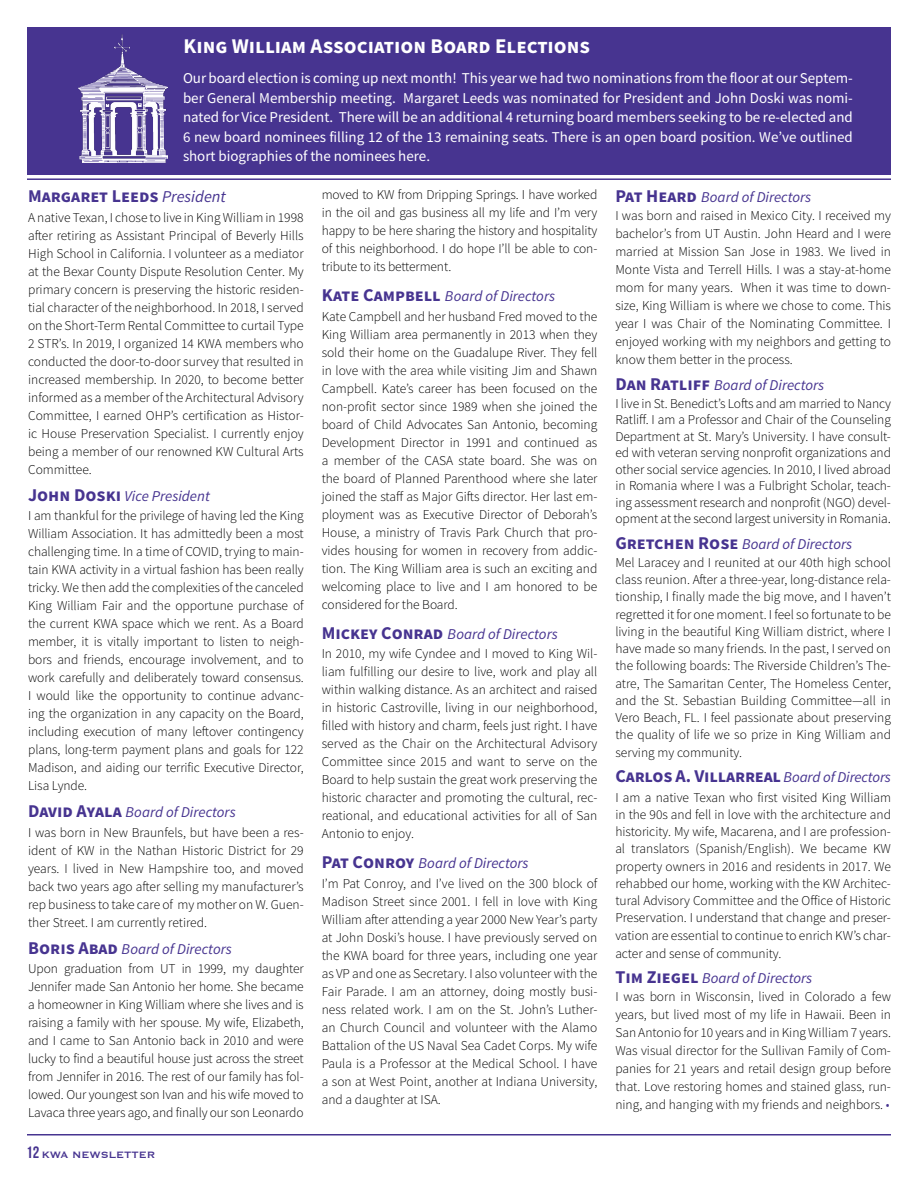
<style>
.page{position:relative;width:918px;height:1188px;background:#fff}
.page>*{position:absolute;margin:0;border:0;box-sizing:border-box;transform-origin:0 0}
.t1{font:700 21px "Source Sans Pro";color:#fff}
.t2{font:700 18px "Source Sans Pro";letter-spacing:-.01em;color:#473490}
.Body{font:15px/19.5px "Source Sans Variable";letter-spacing:.02em;color:#fff;text-align:justify}
.Body-2{font:italic 15px "Source Sans Variable";letter-spacing:.015em;color:#473490}
.Body-3{font:13.5px/18px "Source Sans Variable";letter-spacing:.005em;color:#000;text-align:justify}
.t3{font:12px "Copperplate";color:#473490}
.s1{font-family:"Source Sans Variable";font-weight:400;font-style:italic;font-size:16.5px}
.s2{font-family:"Source Sans Pro";font-weight:700;font-style:normal;font-size:18px}
.s3{font-family:"Bebas Neue";font-weight:700;font-size:16.5px}
.s4{font-size:15px}
.s5{font-family:"Source Sans Variable";font-weight:400;font-style:italic;font-size:15px}
.s6{color:#473490}
</style>
<div class="page">
<div style="left:27px;top:27px;width:864px;height:148px;background:#473490"></div>
<hr style="left:27px;top:178px;width:864px;height:2px;background:#473490">
<hr style="left:27px;top:1134px;width:864px;height:2px;background:#473490">
<img style="left:79px;top:34px;width:88px;height:128px">
<p class="t1" style="left:184px;top:32px;width:408px">King William Association Board Elections</p>
<p class="Body" style="left:183px;top:69px;width:671px">Our board election is coming up next month! This year we had two nominations from the floor at our Septem&shy;ber General Membership meeting. Margaret Leeds was nominated for President and John Doski was nomi&shy;nated for Vice President. There will be an additional 4 returning board members seeking to be re-elected and 6 new board nominees filling 12 of the 13 remaining seats. There is an open board position. We’ve outlined short biographies of the nominees here.</p>
<p class="t2" style="left:28px;top:184px;width:199px">Margaret Leeds <span class="s1">President</span></p>
<p class="Body-3" style="left:28px;top:209px;width:277px">A native Texan, I chose to live in King William in 1998 after retiring as Assistant Principal of Beverly Hills High School in California. I volunteer as a mediator at the Bexar County Dispute Resolution Center. My primary concern is preserving the historic residen&shy;tial character of the neighborhood. In 2018, I served on the Short-Term Rental Committee to curtail Type 2 STR’s. In 2019, I organized 14 KWA members who conducted the door-to-door survey that resulted in increased membership. In 2020, to become better informed as a member of the Architectural Advisory Committee, I earned OHP’s certification as Histor&shy;ic House Preservation Specialist. I currently enjoy being a member of our renowned KW Cultural Arts</p>
<p class="Body-3" style="left:28px;top:461px;width:65px">Committee.</p>
<p class="Body-2" style="left:28px;top:487px;width:183px"><span class="s2">John Doski</span> Vice President</p>
<p class="Body-3" style="left:28px;top:507px;width:277px">I am thankful for the privilege of having led the King William Association. It has admittedly been a most challenging time. In a time of COVID, trying to main&shy;tain KWA activity in a virtual fashion has been really tricky. We then add the complexities of the canceled King William Fair and the opportune purchase of the current KWA space which we rent. As a Board member, it is vitally important to listen to neigh&shy;bors and friends, encourage involvement, and to work carefully and deliberately toward consensus.<br>I would like the opportunity to continue advanc&shy;ing the organization in any capacity on the Board, including execution of many leftover contingency plans, long-term payment plans and goals for 122<br>Madison, and aiding our terrific Executive Director,</p>
<p class="Body-3" style="left:28px;top:777px;width:61px">Lisa Lynde.</p>
<p class="Body-2" style="left:28px;top:803px;width:209px"><span class="s2">David Ayala</span> Board of Directors</p>
<p class="Body-3" style="left:28px;top:824px;width:277px">I was born in New Braunfels, but have been a res&shy;ident of KW in the Nathan Historic District for 29 years. I lived in New Hampshire too, and moved back two years ago after selling my manufacturer’s rep business to take care of my mother on W. Guen&shy;ther Street. I am currently retired.</p>
<p class="Body-2" style="left:28px;top:940px;width:205px"><span class="s2">Boris Abad</span> Board of Directors</p>
<p class="Body-3" style="left:28px;top:960px;width:277px">Upon graduation from UT in 1999, my daughter Jennifer made San Antonio her home. She became a homeowner in King William where she lives and is raising a family with her spouse. My wife, Elizabeth, and I came to San Antonio back in 2010 and were lucky to find a beautiful house just across the street from Jennifer in 2016. The rest of our family has fol&shy;lowed. Our youngest son Ivan and his wife moved to Lavaca three years ago, and finally our son Leonardo</p>
<p class="t3" style="left:26px;top:1148px;width:131px"><span class="s3">12</span> KWA NEWSLETTER</p>
<p class="Body-3" style="left:322px;top:186px;width:277px">moved to KW from Dripping Springs. I have worked in the oil and gas business all my life and I’m very happy to be here sharing the history and hospitality of this neighborhood. I do hope I’ll be able to con&shy;tribute to its betterment.</p>
<p class="Body-2" style="left:322px;top:287px;width:235px"><span class="s2">Kate Campbell</span> Board of Directors</p>
<p class="Body-3" style="left:322px;top:307px;width:277px">Kate Campbell and her husband Fred moved to the King William area permanently in 2013 when they sold their home on the Guadalupe River. They fell in love with the area while visiting Jim and Shawn Campbell. Kate’s career has been focused on the non-profit sector since 1989 when she joined the board of Child Advocates San Antonio, becoming Development Director in 1991 and continued as a member of the CASA state board. She was on the board of Planned Parenthood where she later joined the staff as Major Gifts director. Her last em&shy;ployment was as Executive Director of Deborah’s House, a ministry of Travis Park Church that pro&shy;vides housing for women in recovery from addic&shy;tion. The King William area is such an exciting and welcoming place to live and I am honored to be considered for the Board.</p>
<p class="Body-2" style="left:322px;top:625px;width:237px"><span class="s2">Mickey Conrad</span> Board of Directors</p>
<p class="Body-3" style="left:322px;top:645px;width:277px">In 2010, my wife Cyndee and I moved to King Wil&shy;liam fulfilling our desire to live, work and play all within walking distance. As an architect and raised in historic Castroville, living in our neighborhood, filled with history and charm, feels just right. I have served as the Chair on the Architectural Advisory Committee since 2015 and want to serve on the Board to help sustain the great work preserving the historic character and promoting the cultural, rec&shy;reational, and educational activities for all of San Antonio to enjoy.</p>
<p class="Body-2" style="left:322px;top:854px;width:208px"><span class="s2">Pat Conroy</span> Board of Directors</p>
<p class="Body-3" style="left:322px;top:874px;width:277px">I’m Pat Conroy, and I’ve lived on the 300 block of Madison Street since 2001. I fell in love with King William after attending a year 2000 New Year’s party at John Doski’s house. I have previously served on the KWA board for three years, including one year as VP and one as Secretary. I also volunteer with the Fair Parade. I am an attorney, doing mostly busi&shy;ness related work. I am on the St. John’s Luther&shy;an Church Council and volunteer with the Alamo Battalion of the US Naval Sea Cadet Corps. My wife Paula is a Professor at the Medical School. I have a son at West Point, another at Indiana University, and a daughter at ISA.</p>
<p class="Body-2" style="left:615px;top:188px;width:197px"><span class="s2">Pat Heard</span> Board of Directors</p>
<p class="Body-3" style="left:615px;top:207px;width:277px">I was born and raised in Mexico City. I received my bachelor’s from UT Austin. John Heard and I were married at Mission San Jose in 1983. We lived in Monte Vista and Terrell Hills. I was a stay-at-home mom for many years. When it was time to down&shy;size, King William is where we chose to come. This year I was Chair of the Nominating Committee. I enjoyed working with my neighbors and getting to know them better in the process.</p>
<p class="Body-2" style="left:615px;top:376px;width:210px"><span class="s2">Dan Ratliff</span> Board of Directors</p>
<p class="Body-3" style="left:615px;top:395px;width:277px;line-height:16.5px">I live in St. Benedict’s Lofts and am married to Nancy Ratliff. I am a Professor and Chair of the Counseling Department at St. Mary’s University. I have consult&shy;ed with veteran serving nonprofit organizations and other social service agencies. In 2010, I lived abroad in Romania where I was a Fulbright Scholar, teach&shy;ing assessment research and nonprofit (NGO) devel&shy;opment at the second largest university in Romania<span class="s4">.</span></p>
<p class="Body-2" style="left:615px;top:535px;width:238px"><span class="s2">Gretchen Rose</span> Board of Directors</p>
<p class="Body-3" style="left:615px;top:554px;width:277px;line-height:17.2px">Mel Laracey and I reunited at our 40th high school class reunion. After a three-year, long-distance rela&shy;tionship, I finally made the big move, and I haven’t regretted it for one moment. I feel so fortunate to be living in the beautiful King William district, where I have made so many friends. In the past, I served on the following boards: The Riverside Children’s The&shy;atre, The Samaritan Center, The Homeless Center, and the St. Sebastian Building Committee—all in Vero Beach, FL. I feel passionate about preserving the quality of life we so prize in King William and serving my community.</p>
<p class="t2" style="left:615px;top:764px;width:277px">Carlos A. Villarreal <span class="s5">Board of Directors</span></p>
<p class="Body-3" style="left:615px;top:789px;width:277px;line-height:17.4px">I am a native Texan who first visited King William in the 90s and fell in love with the architecture and historicity. My wife, Macarena, and I are profession&shy;al translators (Spanish/English). We became KW property owners in 2016 and residents in 2017. We rehabbed our home, working with the KW Architec&shy;tural Advisory Committee and the Office of Historic Preservation. I understand that change and preser&shy;vation are essential to continue to enrich KW’s char&shy;acter and sense of community.</p>
<p class="Body-2" style="left:615px;top:969px;width:198px"><span class="s2">Tim Ziegel</span> Board of Directors</p>
<p class="Body-3" style="left:615px;top:988px;width:277px">I was born in Wisconsin, lived in Colorado a few years, but lived most of my life in Hawaii. Been in San Antonio for 10 years and in King William 7 years.<br>Was visual director for the Sullivan Family of Com&shy;panies for 21 years and retail design group before that. Love restoring homes and stained glass, run&shy;ning, and hanging with my friends and neighbors. <span class="s6">•</span></p>
</div>
